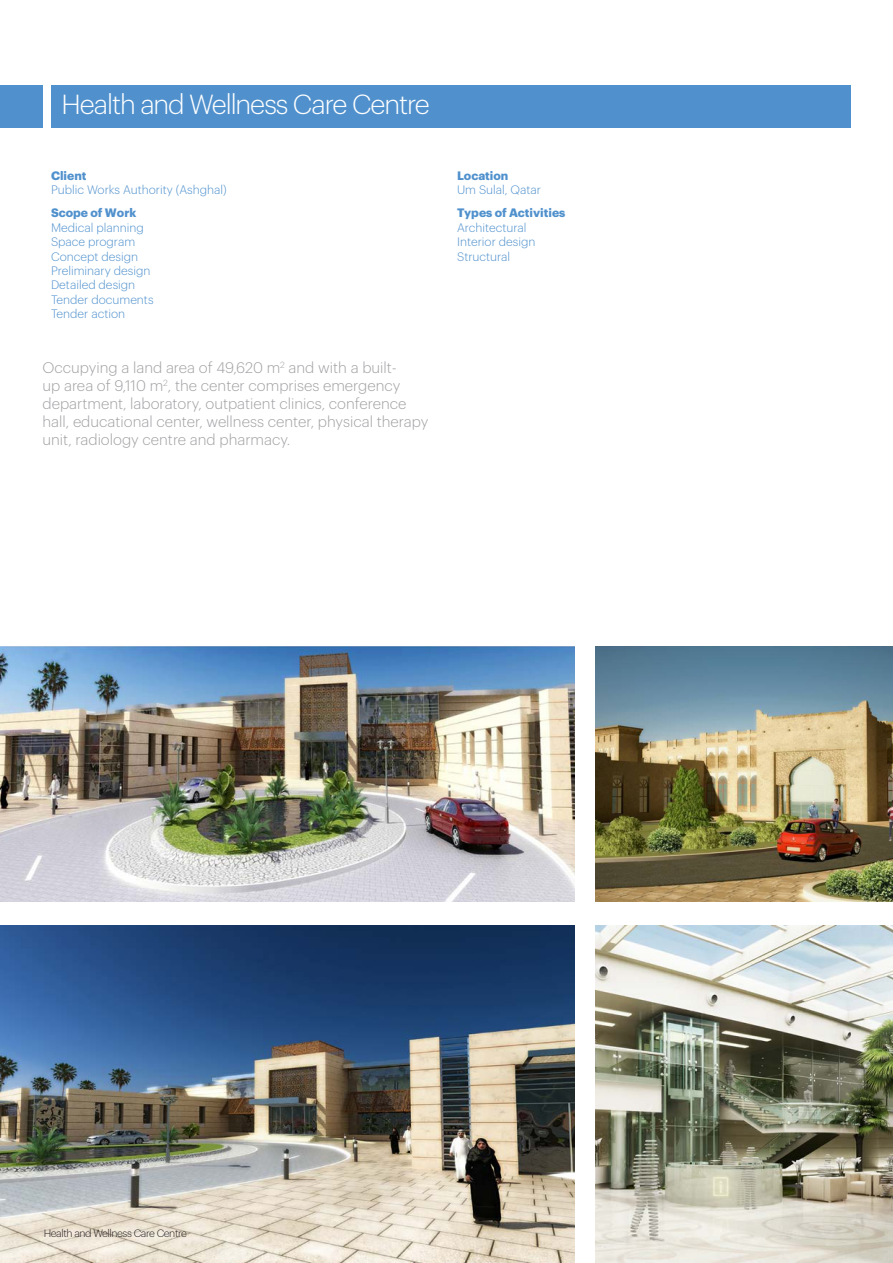
<style>
.page{position:relative;width:893px;height:1263px;background:#fff}
.page>*{position:absolute;margin:0;border:0;box-sizing:border-box;transform-origin:0 0}
.t1{font:300 27px "Graphik";letter-spacing:-.04em;color:#fff}
.t2{font:300 15px/18px "Graphik";color:#a1a1a5}
.t3{font:300 12px "Graphik";color:#5091cd}
.t4{font:700 12px "Graphik";color:#5091cd}
.t5{font:300 10.5px "Graphik";letter-spacing:-.04em;color:#231f20}
</style>
<div class="page">
<img style="left:0;top:925px;width:574px;height:338px">
<div style="left:0;top:85px;width:43px;height:43px;background:#5091cd"></div>
<div style="left:51px;top:85px;width:799px;height:43px;background:#5091cd"></div>
<img style="left:0;top:646px;width:574px;height:256px">
<img style="left:595px;top:646px;width:298px;height:256px">
<img style="left:595px;top:925px;width:298px;height:338px">
<p class="t1" style="left:62px;top:85px;width:370px">Health and Wellness Care Centre</p>
<p class="t4" style="left:51px;top:166px;width:37px">Client</p>
<p class="t3" style="left:51px;top:181px;width:177px">Public Works Authority (Ashghal)</p>
<p class="t4" style="left:51px;top:204px;width:87px">Scope of Work</p>
<p class="t3" style="left:51px;top:219px;width:94px">Medical planning</p>
<p class="t3" style="left:51px;top:233px;width:86px">Space program</p>
<p class="t3" style="left:51px;top:247px;width:89px">Concept design</p>
<p class="t3" style="left:51px;top:262px;width:101px">Preliminary design</p>
<p class="t3" style="left:51px;top:276px;width:86px">Detailed design</p>
<p class="t3" style="left:51px;top:291px;width:104px">Tender documents</p>
<p class="t3" style="left:51px;top:305px;width:76px">Tender action</p>
<p class="t2" style="left:43px;top:357px;width:388px">Occupying a land area of 49,620 m<sup>2</sup> and with a built-<br>up area of 9,110 m<sup>2</sup>, the center comprises emergency department, laboratory, outpatient clinics, conference hall, educational center, wellness center, physical therapy unit, radiology centre and pharmacy.</p>
<p class="t4" style="left:457px;top:166px;width:53px">Location</p>
<p class="t3" style="left:457px;top:181px;width:86px">Um Sulal, Qatar</p>
<p class="t4" style="left:457px;top:204px;width:110px">Types of Activities</p>
<p class="t3" style="left:457px;top:219px;width:71px">Architectural</p>
<p class="t3" style="left:457px;top:233px;width:80px">Interior design</p>
<p class="t3" style="left:457px;top:247px;width:55px">Structural</p>
<p class="t5" style="left:44px;top:1225px;width:145px">Health and Wellness Care Centre</p>
</div>
